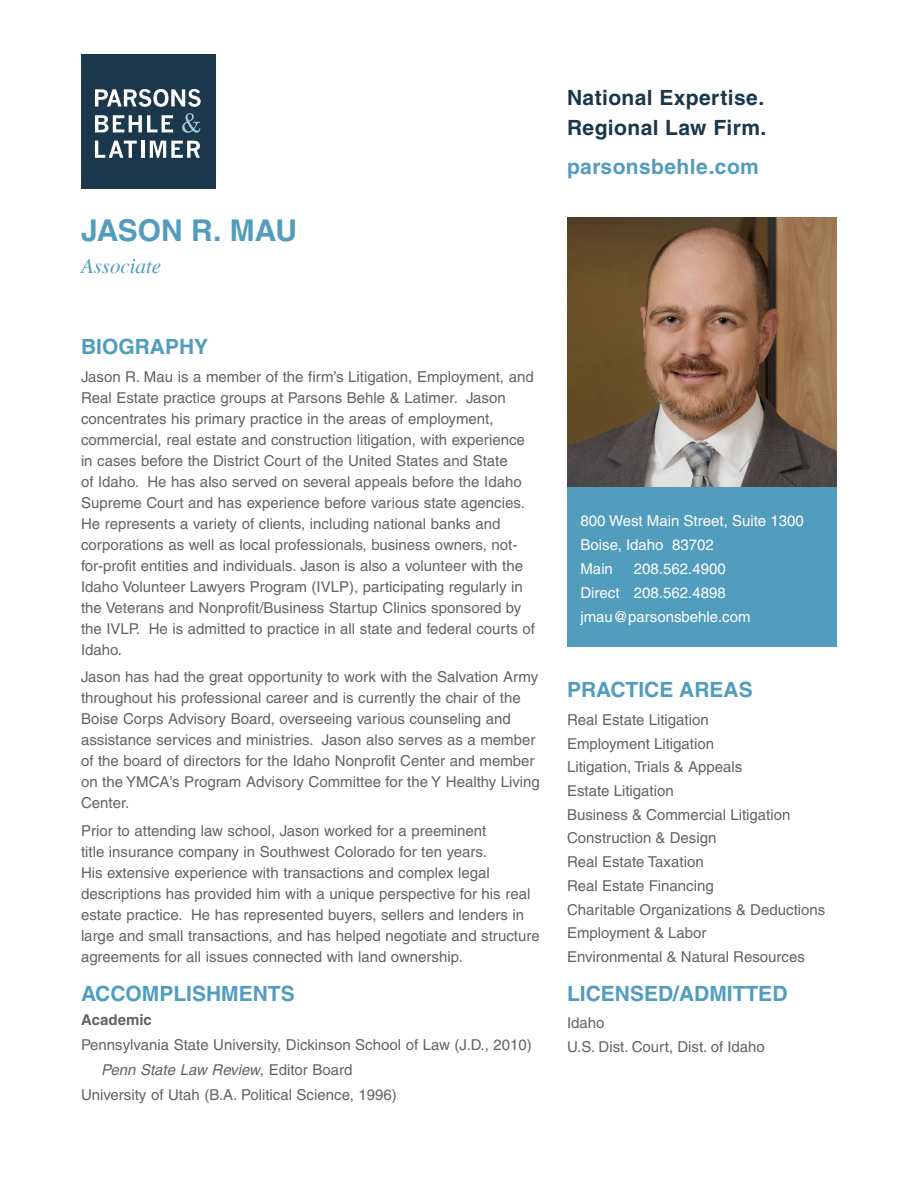
<style>
.page{position:relative;width:918px;height:1188px;background:#fff}
.page>*{position:absolute;margin:0;border:0;box-sizing:border-box;transform-origin:0 0}
.t1{font:700 30px "Helvetica CE";letter-spacing:-.01em;color:#529cbe}
.t2{font:700 21px "Helvetica CE";color:#529cbe}
.t3{font:700 21px "Helvetica CE";letter-spacing:.02em;color:#1a374b}
.t4{font:700 21px "Helvetica CE";letter-spacing:.02em;color:#529cbe}
.t5{font:italic 21px "Times";color:#529cbe}
.body_text{font:15px/21px "Helvetica CE";color:#636366}
.lists{font:15px "Helvetica CE";color:#636366}
.t6{font:15px "Helvetica CE";color:#fff}
.lists-2{font:italic 15px "Helvetica CE";color:#636366}
.lists-3{font:700 15px "Helvetica CE";color:#636366}
.s1{font-style:normal}
</style>
<div class="page">
<div style="left:81px;top:54px;width:135px;height:135px;background:#1a374b"></div>
<svg style="left:95px;top:89px;width:106px;height:18px"></svg>
<svg style="left:95px;top:115px;width:78px;height:17px"></svg>
<svg style="left:182px;top:113px;width:18px;height:20px"></svg>
<svg style="left:95px;top:141px;width:42px;height:17px"></svg>
<hr style="left:141px;top:141px;width:3px;height:17px;background:#fff">
<svg style="left:150px;top:141px;width:50px;height:17px"></svg>
<img style="left:567px;top:217px;width:270px;height:270px">
<div style="left:567px;top:487px;width:270px;height:160px;background:#529cbe"></div>
<p class="t1" style="left:81px;top:212px;width:218px">JASON R. MAU</p>
<p class="t5" style="left:81px;top:254px;width:82px">Associate</p>
<p class="t2" style="left:81px;top:334px;width:129px">BIOGRAPHY</p>
<p class="body_text" style="left:81px;top:366px;width:455px">Jason R. Mau is a member of the firm’s Litigation, Employment, and Real Estate practice groups at Parsons Behle &amp; Latimer. Jason concentrates his primary practice in the areas of employment, commercial, real estate and construction litigation, with experience in cases before the District Court of the United States and State<br>of Idaho. He has also served on several appeals before the Idaho Supreme Court and has experience before various state agencies.<br>He represents a variety of clients, including national banks and corporations as well as local professionals, business owners, not&shy;for-profit entities and individuals. Jason is also a volunteer with the Idaho Volunteer Lawyers Program (IVLP), participating regularly in the Veterans and Nonprofit/Business Startup Clinics sponsored by the IVLP. He is admitted to practice in all state and federal courts of Idaho.</p>
<p class="body_text" style="left:81px;top:666px;width:460px">Jason has had the great opportunity to work with the Salvation Army throughout his professional career and is currently the chair of the Boise Corps Advisory Board, overseeing various counseling and assistance services and ministries. Jason also serves as a member of the board of directors for the Idaho Nonprofit Center and member on the YMCA’s Program Advisory Committee for the Y Healthy Living Center.</p>
<p class="body_text" style="left:81px;top:820px;width:460px">Prior to attending law school, Jason worked for a preeminent<br>title insurance company in Southwest Colorado for ten years.<br>His extensive experience with transactions and complex legal descriptions has provided him with a unique perspective for his real estate practice. He has represented buyers, sellers and lenders in large and small transactions, and has helped negotiate and structure agreements for all issues connected with land ownership.</p>
<p class="t2" style="left:81px;top:981px;width:215px">ACCOMPLISHMENTS</p>
<p class="lists-3" style="left:81px;top:1011px;width:72px">Academic</p>
<p class="lists" style="left:81px;top:1036px;width:452px">Pennsylvania State University, Dickinson School of Law (J.D., 2010)</p>
<p class="lists-2" style="left:101px;top:1061px;width:253px">Penn State Law Review<span class="s1">, Editor Board</span></p>
<p class="lists" style="left:81px;top:1086px;width:317px">University of Utah (B.A. Political Science, 1996)</p>
<p class="t3" style="left:567px;top:85px;width:199px">National Expertise.</p>
<p class="t3" style="left:567px;top:115px;width:201px">Regional Law Firm.</p>
<p class="t4" style="left:567px;top:153px;width:193px">parsonsbehle.com</p>
<p class="t6" style="left:580px;top:512px;width:225px">800 West Main Street, Suite 1300</p>
<p class="t6" style="left:580px;top:536px;width:135px">Boise, Idaho 83702</p>
<p class="t6" style="left:580px;top:560px;width:34px">Main</p>
<p class="t6" style="left:580px;top:584px;width:41px">Direct</p>
<p class="t6" style="left:580px;top:608px;width:172px">jmau@parsonsbehle.com</p>
<p class="t6" style="left:634px;top:560px;width:93px">208.562.4900</p>
<p class="t6" style="left:634px;top:584px;width:93px">208.562.4898</p>
<p class="t2" style="left:567px;top:677px;width:187px">PRACTICE AREAS</p>
<p class="body_text" style="left:567px;top:709px;width:143px">Real Estate Litigation</p>
<p class="body_text" style="left:567px;top:733px;width:149px">Employment Litigation</p>
<p class="body_text" style="left:567px;top:757px;width:177px">Litigation, Trials &amp; Appeals</p>
<p class="body_text" style="left:567px;top:780px;width:108px">Estate Litigation</p>
<p class="body_text" style="left:567px;top:804px;width:225px">Business &amp; Commercial Litigation</p>
<p class="body_text" style="left:567px;top:828px;width:151px">Construction &amp; Design</p>
<p class="body_text" style="left:567px;top:851px;width:138px">Real Estate Taxation</p>
<p class="body_text" style="left:567px;top:875px;width:148px">Real Estate Financing</p>
<p class="body_text" style="left:567px;top:899px;width:260px">Charitable Organizations &amp; Deductions</p>
<p class="body_text" style="left:567px;top:922px;width:141px">Employment &amp; Labor</p>
<p class="body_text" style="left:567px;top:946px;width:239px">Environmental &amp; Natural Resources</p>
<p class="t2" style="left:567px;top:980px;width:222px">LICENSED/ADMITTED</p>
<p class="body_text" style="left:567px;top:1013px;width:39px">Idaho</p>
<p class="body_text" style="left:567px;top:1036px;width:199px">U.S. Dist. Court, Dist. of Idaho</p>
</div>
